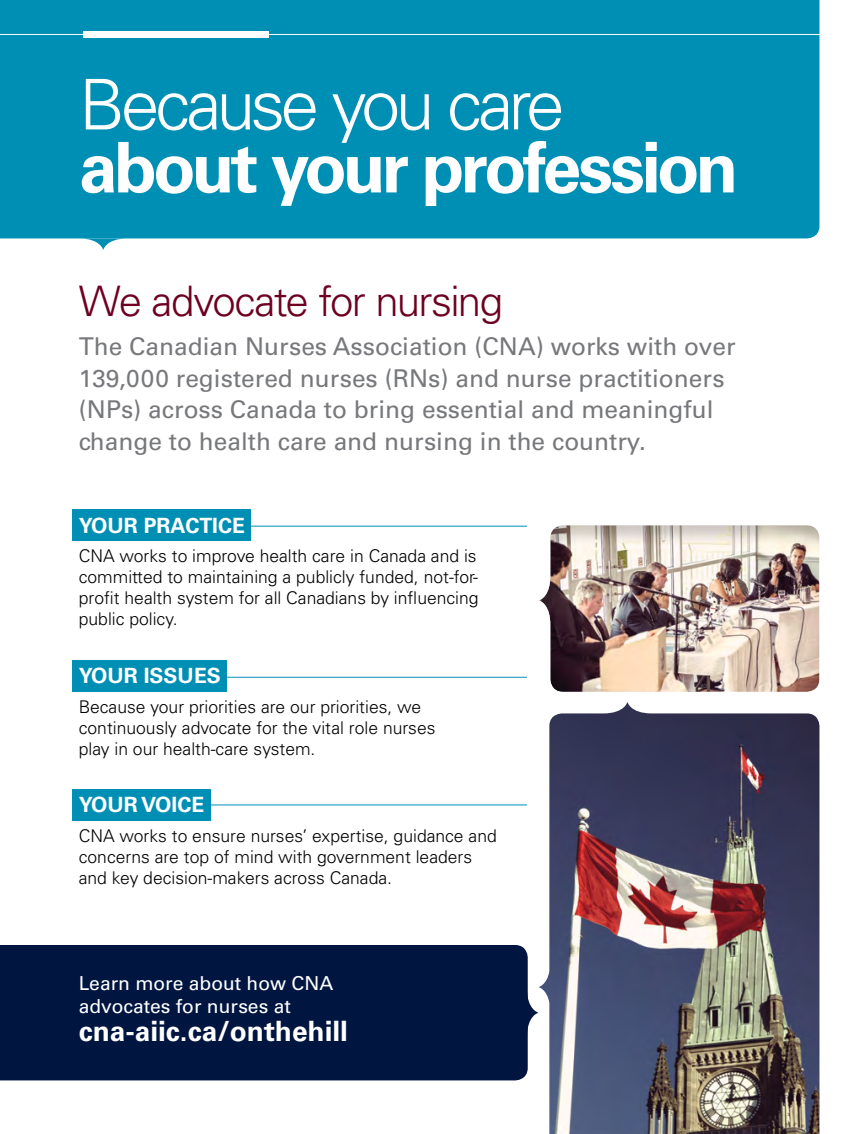
<style>
.page{position:relative;width:851px;height:1134px;background:#fff}
.page>*{position:absolute;margin:0;border:0;box-sizing:border-box;transform-origin:0 0}
.Heading{font:700 70px "Univers LT Std";letter-spacing:-.055em;color:#fff}
.Heading-2{font:300 70px "Univers LT Std";letter-spacing:-.07em;color:#fff}
.Subhead{font:300 42px "Univers LT Std";letter-spacing:-.04em;color:#6d0020}
.Sidebar{font:700 28px "Univers LT Std";color:#fff}
.Intro{font:24.5px/31.5px "Univers LT Std";color:#77787b}
.Subhead2{font:700 21px "Univers LT Std";color:#fff}
.Sidebar-2{font:19.25px/23.1px "Univers LT Std";color:#fff}
.Body{font:300 17.5px/21px "Univers LT Std";color:#000}
</style>
<div class="page">
<div style="left:0;top:0;width:819px;height:238px;background:#008fb4"></div>
<svg style="left:79px;top:238px;width:49px;height:12px"></svg>
<hr style="left:0;top:34px;width:850px;height:1px;background:#fff">
<hr style="left:79px;top:526px;width:448px;height:1px;background:#008fb4">
<hr style="left:79px;top:677px;width:448px;height:1px;background:#008fb4">
<hr style="left:79px;top:805px;width:448px;height:1px;background:#008fb4">
<div style="left:521px;top:515px;width:313px;height:180px;background:#000;opacity:.2"></div>
<svg style="left:527px;top:988px;width:11px;height:49px"></svg>
<div style="left:0;top:945px;width:527px;height:135px;background:#001641"></div>
<div style="left:72px;top:510px;width:179px;height:31px;background:#008fb4"></div>
<div style="left:72px;top:660px;width:155px;height:31px;background:#008fb4"></div>
<div style="left:72px;top:789px;width:138px;height:31px;background:#008fb4"></div>
<img style="left:538px;top:702px;width:281px;height:432px">
<div style="left:83px;top:31px;width:185px;height:7px;background:#fff"></div>
<p class="Heading-2" style="left:79px;top:62px;width:487px">Because you care</p>
<p class="Heading" style="left:79px;top:127px;width:661px">about your profession</p>
<p class="Subhead" style="left:79px;top:276px;width:426px">We advocate for nursing</p>
<p class="Intro" style="left:79px;top:331px;width:658px">The Canadian Nurses Association (CNA) works with over 139,000 registered nurses (RNs) and nurse practitioners (NPs) across Canada to bring essential and meaningful change to health care and nursing in the country.</p>
<p class="Subhead2" style="left:79px;top:513px;width:168px">YOUR PRACTICE</p>
<p class="Body" style="left:79px;top:546px;width:401px;text-align:justify">CNA works to improve health care in Canada and is committed to maintaining a publicly funded, not-for&shy;profit health system for all Canadians by influencing public policy.</p>
<p class="Subhead2" style="left:79px;top:664px;width:143px">YOUR ISSUES</p>
<p class="Body" style="left:79px;top:696px;width:358px">Because your priorities are our priorities, we continuously advocate for the vital role nurses play in our health-care system.</p>
<p class="Subhead2" style="left:79px;top:793px;width:127px">YOUR VOICE</p>
<p class="Body" style="left:79px;top:825px;width:419px">CNA works to ensure nurses’ expertise, guidance and concerns are top of mind with government leaders and key decision-makers across Canada.</p>
<p class="Sidebar-2" style="left:79px;top:972px;width:256px">Learn more about how CNA advocates for nurses at</p>
<p class="Sidebar" style="left:79px;top:1015px;width:271px">cna-aiic.ca/onthehill</p>
</div>
